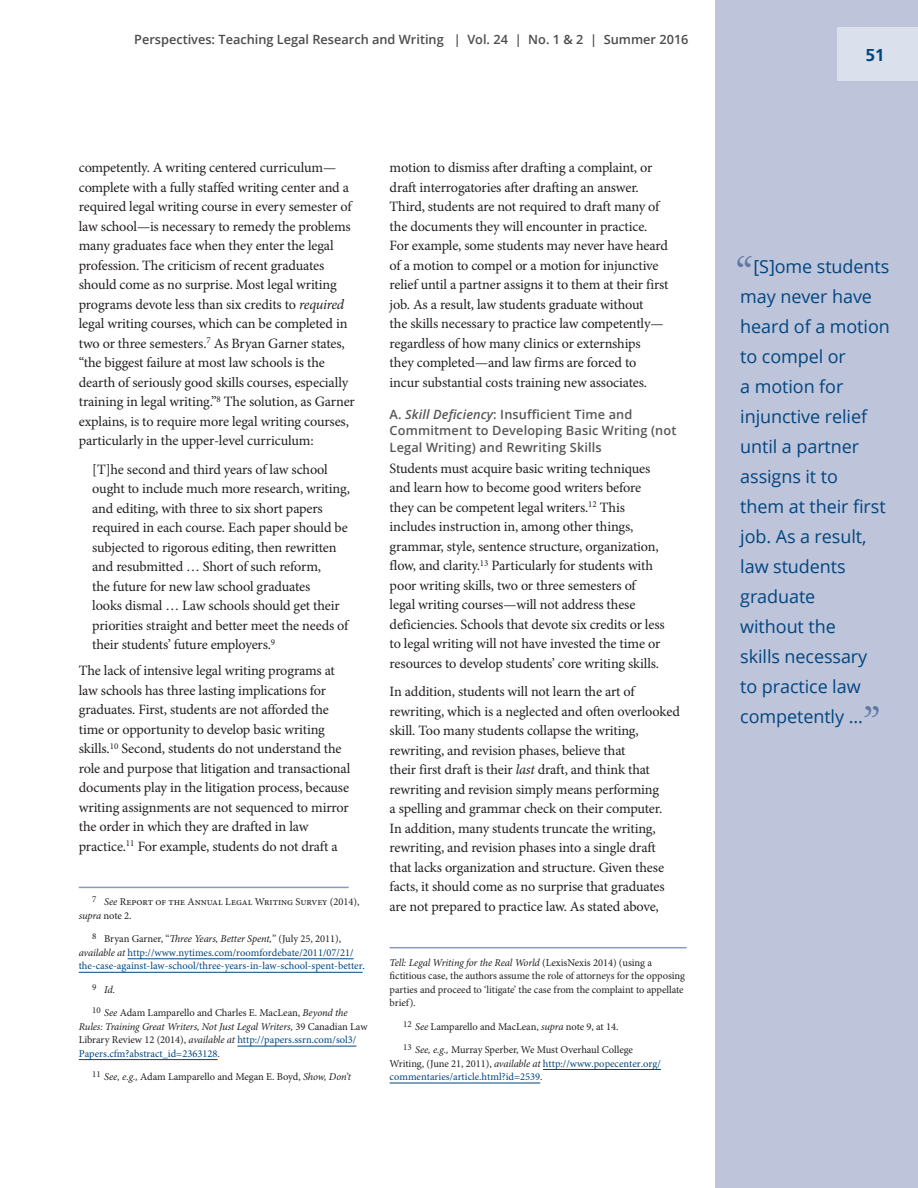
<style>
.page{position:relative;width:918px;height:1188px;background:#fff}
.page>*{position:absolute;margin:0;border:0;box-sizing:border-box;transform-origin:0 0}
._06_pull_quote_copy{font:42px "EB Garamond SC";color:#5f77a5}
._06_pull_quote_copy-2{font:18px/30px "Open Sans";letter-spacing:-.005em;color:#01457f}
.t1{font:700 18px "Carto Gothic Std";color:#01457f}
._03_article_body_p6{font:14.25px/19.5px "Minion Pro";letter-spacing:-.015em;color:#231f20}
._03_article_body_ind{font:14.25px/19.5px "Minion Pro";letter-spacing:-.005em;color:#231f20}
._03_article_sub_2{font:600 12.75px/16.5px "Open Sans";letter-spacing:.01em;color:#57585a}
.t2{font:600 12.75px "Open Sans";color:#4b4c4d}
._05_footnote_next{font:10.5px/13.5px "Minion Pro";letter-spacing:-.005em;color:#231f20}
._05_footnote_next-2{font:10.5px/13.5px "Minion Pro";letter-spacing:-.005em;color:#01457f}
._05_footnote_next-3{font:italic 10.5px/13.5px "Minion Pro";letter-spacing:-.02em;color:#231f20}
.s1{font-style:italic}
.s2{color:#231f20}
.s3{font-style:italic;color:#231f20}
.s4{color:#00f}
.s5{font-style:normal}
.s6{font-style:normal;color:#01457f}
</style>
<div class="page">
<div style="left:716px;top:0;width:202px;height:1188px;background:#bec5db"></div>
<div style="left:837px;top:27px;width:81px;height:54px;background:#dbe1ec"></div>
<hr style="left:79px;top:887px;width:270px;height:1px;background:#899abf">
<hr style="left:128px;top:958px;width:226px;height:1px;background:#01457f">
<hr style="left:79px;top:972px;width:284px;height:1px;background:#01457f">
<hr style="left:237px;top:1046px;width:119px;height:1px;background:#01457f">
<hr style="left:79px;top:1059px;width:139px;height:1px;background:#01457f">
<hr style="left:390px;top:947px;width:297px;height:1px;background:#899abf">
<hr style="left:543px;top:1069px;width:118px;height:1px;background:#01457f">
<hr style="left:390px;top:1083px;width:150px;height:1px;background:#01457f">
<p class="t2" style="left:134px;top:31px;width:556px">Perspectives: Teaching Legal Research and Writing | Vol. 24 | No. 1 &amp; 2 | Summer 2016</p>
<p class="_03_article_body_p6" style="left:79px;top:158px;width:278px">competently. A writing centered curriculum— complete with a fully staffed writing center and a required legal writing course in every semester of law school—is necessary to remedy the problems many graduates face when they enter the legal profession. The criticism of recent graduates should come as no surprise. Most legal writing programs devote less than six credits to <span class="s1">required </span>legal writing courses, which can be completed in two or three semesters.<sup>7</sup> As Bryan Garner states, “the biggest failure at most law schools is the dearth of seriously good skills courses, especially training in legal writing.”<sup>8</sup> The solution, as Garner explains, is to require more legal writing courses, particularly in the upper-level curriculum:</p>
<p class="_03_article_body_ind" style="left:92px;top:460px;width:259px">[T]he second and third years of law school ought to include much more research, writing, and editing, with three to six short papers required in each course. Each paper should be subjected to rigorous editing, then rewritten and resubmitted … Short of such reform,<br>the future for new law school graduates<br>looks dismal … Law schools should get their priorities straight and better meet the needs of their students’ future employers.<sup>9</sup></p>
<p class="_03_article_body_p6" style="left:79px;top:661px;width:273px">The lack of intensive legal writing programs at law schools has three lasting implications for graduates. First, students are not afforded the time or opportunity to develop basic writing skills.<sup>10</sup> Second, students do not understand the role and purpose that litigation and transactional documents play in the litigation process, because writing assignments are not sequenced to mirror the order in which they are drafted in law practice.<sup>11</sup> For example, students do not draft a</p>
<p class="_05_footnote_next" style="left:79px;top:895px;width:282px;text-indent:14px"><sup>7</sup> <span class="s1">See</span> Report of the Annual Legal Writing Survey (2014), <span class="s1">supra</span> note 2.</p>
<p class="_05_footnote_next-2" style="left:79px;top:932px;width:288px;text-indent:14px"><sup>8</sup> <span class="s2">Bryan Garner, “</span><span class="s3">Three Years, Better Spent,</span><span class="s2">” (July 25, 2011), </span><span class="s3">available at</span> http://www.nytimes.com/roomfordebate/2011/07/21/ the-case-against-law-school/three-years-in-law-school-spent-better<span class="s4">.</span></p>
<p class="_05_footnote_next-3" style="left:92px;top:983px;width:24px"><sup>9</sup> Id.</p>
<p class="_05_footnote_next-3" style="left:79px;top:1006px;width:290px;text-indent:14px"><sup>10</sup> See <span class="s5">Adam Lamparello and Charles E. MacLean,</span> Beyond the Rules: Training Great Writers, Not Just Legal Writers, <span class="s5">39 Canadian Law Library Review 12 (2014),</span> available at <span class="s6">http://papers.ssrn.com/sol3/ Papers.cfm?abstract_id=2363128</span><span class="s5">.</span></p>
<p class="_05_footnote_next" style="left:92px;top:1070px;width:261px"><sup>11</sup> <span class="s1">See, e.g.,</span> Adam Lamparello and Megan E. Boyd, <span class="s1">Show, Don’t</span></p>
<p class="_03_article_body_p6" style="left:390px;top:158px;width:280px">motion to dismiss after drafting a complaint, or draft interrogatories after drafting an answer.<br>Third, students are not required to draft many of the documents they will encounter in practice.<br>For example, some students may never have heard of a motion to compel or a motion for injunctive relief until a partner assigns it to them at their first job. As a result, law students graduate without<br>the skills necessary to practice law competently— regardless of how many clinics or externships they completed—and law firms are forced to incur substantial costs training new associates.</p>
<p class="_03_article_sub_2" style="left:390px;top:406px;width:288px">A. <span class="s1">Skill Deficiency</span>: Insufficient Time and<br>Commitment to Developing Basic Writing (not<br>Legal Writing) and Rewriting Skills</p>
<p class="_03_article_body_p6" style="left:390px;top:459px;width:276px">Students must acquire basic writing techniques and learn how to become good writers before they can be competent legal writers.<sup>12</sup> This includes instruction in, among other things, grammar, style, sentence structure, organization, flow, and clarity.<sup>13</sup> Particularly for students with poor writing skills, two or three semesters of legal writing courses—will not address these deficiencies. Schools that devote six credits or less to legal writing will not have invested the time or resources to develop students’ core writing skills.</p>
<p class="_03_article_body_p6" style="left:390px;top:682px;width:292px">In addition, students will not learn the art of rewriting, which is a neglected and often overlooked skill. Too many students collapse the writing, rewriting, and revision phases, believe that<br>their first draft is their <span class="s1">last</span> draft, and think that rewriting and revision simply means performing<br>a spelling and grammar check on their computer.<br>In addition, many students truncate the writing, rewriting, and revision phases into a single draft that lacks organization and structure. Given these facts, it should come as no surprise that graduates are not prepared to practice law. As stated above,</p>
<p class="_05_footnote_next" style="left:390px;top:956px;width:297px"><span class="s1">Tell: Legal Writing for the Real World</span> (LexisNexis 2014) (using a fictitious case, the authors assume the role of attorneys for the opposing parties and proceed to ‘litigate’ the case from the complaint to appellate brief).</p>
<p class="_05_footnote_next" style="left:403px;top:1020px;width:217px"><sup>12</sup> <span class="s1">See</span> Lamparello and MacLean, <span class="s1">supra</span> note 9, at 14.</p>
<p class="_05_footnote_next-2" style="left:390px;top:1043px;width:273px;text-indent:14px"><sup>13</sup> <span class="s3">See, e.g.,</span> <span class="s2">Murray Sperber, We Must Overhaul College<br>Writing, (June 21, 2011),</span> <span class="s3">available at</span> http://www.popecenter.org/ commentaries/article.html?id=2539<span class="s2">.</span></p>
<p class="t1" style="left:866px;top:44px;width:21px">51</p>
<p class="_06_pull_quote_copy" style="left:736px;top:241px;width:19px">“</p>
<p class="_06_pull_quote_copy-2" style="left:740px;top:251px;width:151px;text-indent:13px">[S]ome students may never have heard of a motion to compel or<br>a motion for injunctive relief until a partner assigns it to<br>them at their first job. As a result, law students graduate<br>without the<br>skills necessary<br>to practice law competently ...</p>
<p class="_06_pull_quote_copy" style="left:863px;top:691px;width:19px">”</p>
</div>
